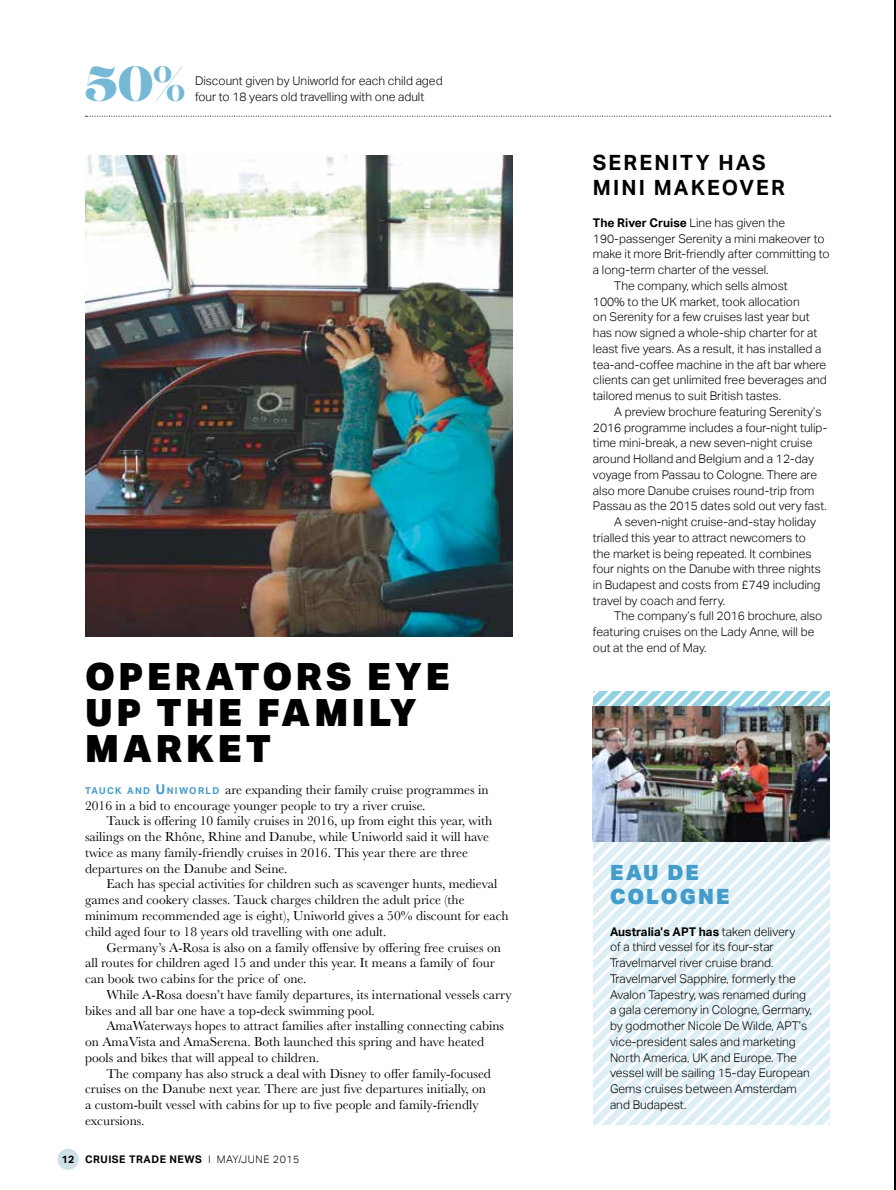
<style>
.page{position:relative;width:896px;height:1190px;background:#fff}
.page>*{position:absolute;margin:0;border:0;box-sizing:border-box;transform-origin:0 0}
.t1{font:49.5px "Lust";color:#75b9d7}
.t2{font:900 37.5px/36px "Aktiv Grotesk Trial";letter-spacing:.1em;color:#000}
.t3{font:700 21px/25.5px "Aktiv Grotesk Trial";letter-spacing:.1em;color:#000}
.t4{font:900 21px/24px "Aktiv Grotesk Trial";letter-spacing:.1em;color:#429ccc}
.t5{font:13.5px/15.8px "Baskerville";color:#000}
.t6{font:300 12px/15.8px "Aktiv Grotesk Trial";color:#000}
.t7{font:300 10.5px "Aktiv Grotesk Trial";letter-spacing:.05em;color:#000}
.t8{font:700 10.5px "Aktiv Grotesk Trial";letter-spacing:.05em;color:#000}
.s1{font-family:"Aktiv Grotesk Trial";font-weight:700;font-size:9.45px;color:#429ccc}
.s2{font-family:"Aktiv Grotesk Trial";font-weight:700;color:#429ccc}
.s3{font-weight:700}
</style>
<div class="page">
<div style="left:57px;top:1148px;width:22px;height:22px;background:#cee1e6;border-radius:50%"></div>
<img style="left:85px;top:156px;width:427px;height:480px">
<svg style="left:85px;top:116px;width:745px;height:1px"></svg>
<svg style="left:593px;top:691px;width:236px;height:15px"></svg>
<svg style="left:592px;top:841px;width:237px;height:284px"></svg>
<img style="left:592px;top:706px;width:237px;height:135px">
<hr style="left:893px;top:0;width:2px;height:1190px;background:#000">
<h1 class="t1" style="left:85px;top:53px;width:101px">50%</h1>
<p class="t6" style="left:195px;top:73px;width:249px">Discount given by Uniworld for each child aged four to 18 years old travelling with one adult</p>
<h2 class="t2" style="left:85px;top:658px;width:362px">OPERATORS EYE<br>UP THE FAMILY<br>MARKET</h2>
<p class="t5" style="left:85px;top:782px;width:405px"><span class="s1">TA U C K A N D</span> <span class="s2">U</span> <span class="s1">N I W O R L D</span> are expanding their family cruise programmes in<br>2016 in a bid to encourage younger people to try a river cruise.</p>
<p class="t5" style="left:85px;top:813px;width:408px;text-indent:21px">Tauck is offering 10 family cruises in 2016, up from eight this year, with sailings on the Rhône, Rhine and Danube, while Uniworld said it will have twice as many family-friendly cruises in 2016. This year there are three departures on the Danube and Seine.</p>
<p class="t5" style="left:85px;top:876px;width:425px;text-indent:21px">Each has special activities for children such as scavenger hunts, medieval games and cookery classes. Tauck charges children the adult price (the minimum recommended age is eight), Uniworld gives a 50% discount for each child aged four to 18 years old travelling with one adult.</p>
<p class="t5" style="left:85px;top:939px;width:417px;text-indent:21px">Germany’s A-Rosa is also on a family offensive by offering free cruises on all routes for children aged 15 and under this year. It means a family of four can book two cabins for the price of one.</p>
<p class="t5" style="left:85px;top:987px;width:428px;text-indent:21px">While A-Rosa doesn’t have family departures, its international vessels carry bikes and all bar one have a top-deck swimming pool.</p>
<p class="t5" style="left:85px;top:1018px;width:420px;text-indent:21px">AmaWaterways hopes to attract families after installing connecting cabins on AmaVista and AmaSerena. Both launched this spring and have heated pools and bikes that will appeal to children.</p>
<p class="t5" style="left:85px;top:1065px;width:407px;text-indent:21px">The company has also struck a deal with Disney to offer family-focused cruises on the Danube next year. There are just five departures initially, on a custom-built vessel with cabins for up to five people and family-friendly excursions.</p>
<p class="t8" style="left:62px;top:1153px;width:76px">12 CRUISE TRA</p>
<p class="t7" style="left:151px;top:1153px;width:149px"><span class="s3">DE NEWS</span> l may/june 2015</p>
<h3 class="t3" style="left:592px;top:149px;width:193px">SERENITY HAS<br>MINI MAKEOVER</h3>
<p class="t6" style="left:592px;top:215px;width:194px"><span class="s3">THE RIVER CRUISE</span> Line has given the</p>
<p class="t6" style="left:592px;top:231px;width:233px">190-passenger Serenity a mini makeover to</p>
<p class="t6" style="left:592px;top:246px;width:238px">make it more Brit-friendly after committing to</p>
<p class="t6" style="left:592px;top:262px;width:177px">a long-term charter of the vessel.</p>
<p class="t6" style="left:614px;top:278px;width:175px">The company, which sells almost</p>
<p class="t6" style="left:592px;top:293px;width:208px">100% to the UK market, took allocation</p>
<p class="t6" style="left:592px;top:309px;width:218px">on Serenity for a few cruises last year but</p>
<p class="t6" style="left:592px;top:325px;width:226px">has now signed a whole-ship charter for at</p>
<p class="t6" style="left:592px;top:341px;width:230px">least five years. As a result, it has installed a</p>
<p class="t6" style="left:592px;top:356px;width:235px">tea-and-coffee machine in the aft bar where</p>
<p class="t6" style="left:592px;top:372px;width:235px">clients can get unlimited free beverages and</p>
<p class="t6" style="left:592px;top:388px;width:190px">tailored menus to suit British tastes.</p>
<p class="t6" style="left:614px;top:404px;width:209px">A preview brochure featuring Serenity’s</p>
<p class="t6" style="left:592px;top:419px;width:236px">2016 programme includes a four-night tulip-</p>
<p class="t6" style="left:592px;top:435px;width:221px">time mini-break, a new seven-night cruise</p>
<p class="t6" style="left:592px;top:451px;width:222px">around Holland and Belgium and a 12-day</p>
<p class="t6" style="left:592px;top:467px;width:225px">voyage from Passau to Cologne. There are</p>
<p class="t6" style="left:592px;top:482px;width:223px">also more Danube cruises round-trip from</p>
<p class="t6" style="left:592px;top:498px;width:235px">Passau as the 2015 dates sold out very fast.</p>
<p class="t6" style="left:614px;top:514px;width:203px">A seven-night cruise-and-stay holiday</p>
<p class="t6" style="left:592px;top:530px;width:214px">trialled this year to attract newcomers to</p>
<p class="t6" style="left:592px;top:545px;width:220px">the market is being repeated. It combines</p>
<p class="t6" style="left:592px;top:561px;width:229px">four nights on the Danube with three nights</p>
<p class="t6" style="left:592px;top:577px;width:229px">in Budapest and costs from £749 including</p>
<p class="t6" style="left:592px;top:593px;width:133px">travel by coach and ferry.</p>
<p class="t6" style="left:614px;top:608px;width:209px">The company’s full 2016 brochure, also</p>
<p class="t6" style="left:592px;top:624px;width:223px">featuring cruises on the Lady Anne, will be</p>
<p class="t6" style="left:592px;top:640px;width:115px">out at the end of May.</p>
<h3 class="t4" style="left:609px;top:860px;width:119px">EAU DE<br>COLOGNE</h3>
<p class="t6" style="left:609px;top:924px;width:203px"><span class="s3">AUSTRALIA’S APT HAS</span> taken delivery<br>of a third vessel for its four-star Travelmarvel river cruise brand.<br>Travelmarvel Sapphire, formerly the Avalon Tapestry, was renamed during a gala ceremony in Cologne, Germany, by godmother N icole De Wilde, APT’s vice-president sales and marketing North America, UK and Europe. The vessel will be sailing 15-day European Gems cruises between Amsterdam and Budapest.</p>
</div>
